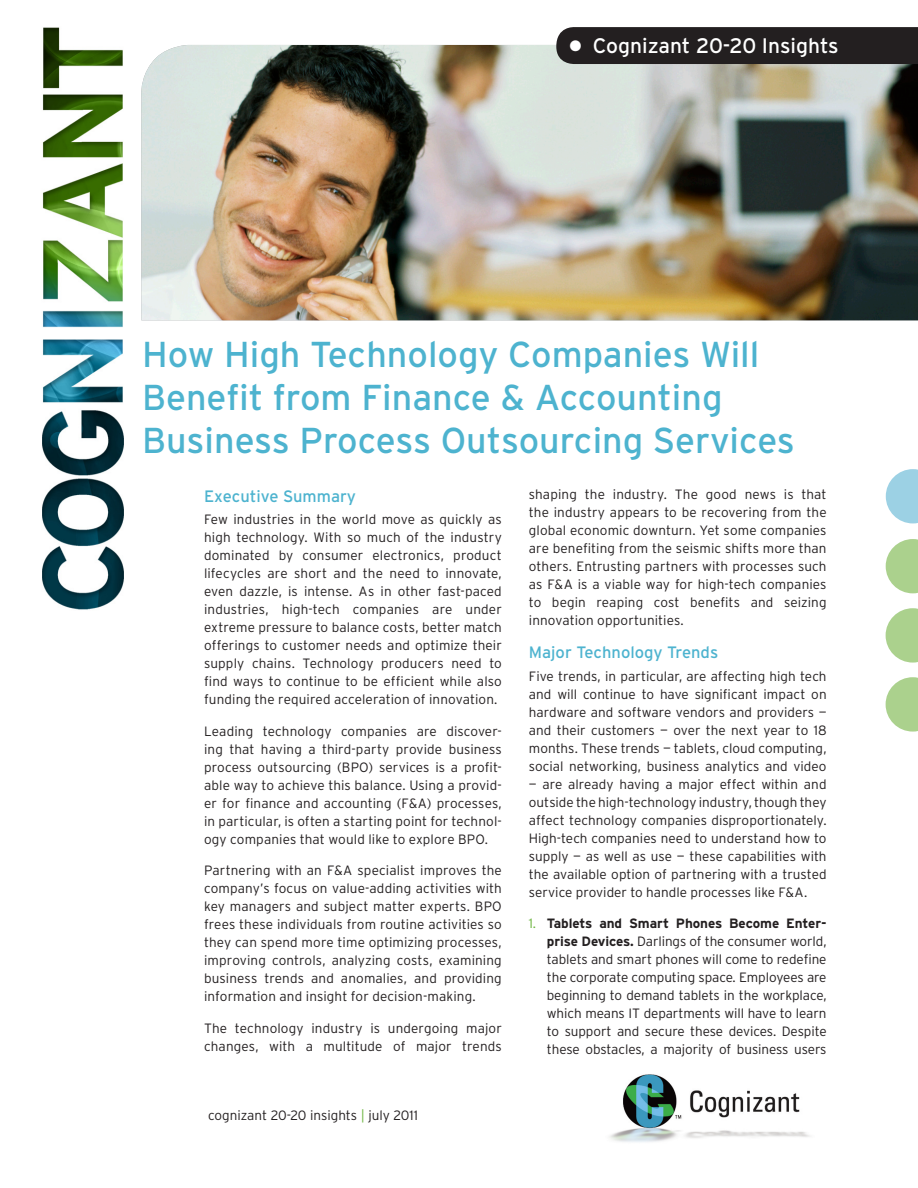
<style>
.page{position:relative;width:918px;height:1188px;background:#fff}
.page>*{position:absolute;margin:0;border:0;box-sizing:border-box;transform-origin:0 0}
.t1{font:36px/43.2px "Interstate";color:#4db3cf}
.t2{font:21px "Interstate";color:#fff}
.Body_Head{font:16.5px "Interstate";color:#4db3cf}
.Body{font:300 13.5px/18px "Interstate";letter-spacing:.005em;color:#231f20;text-align:justify}
.Bullet_number_bld_le{font:300 13.5px/18px "Interstate";letter-spacing:-.005em;color:#231f20;text-align:justify}
.s1{font-size:36px}
.s2{color:#6cb43f}
.s3{font-weight:700}
</style>
<div class="page">
<img style="left:141px;top:45px;width:777px;height:275px">
<img style="left:609px;top:1074px;width:201px;height:68px">
<div style="left:556px;top:27px;width:362px;height:38px;background:#231f20"></div>
<svg style="left:886px;top:469px;width:32px;height:54px"></svg>
<svg style="left:886px;top:539px;width:32px;height:54px"></svg>
<svg style="left:886px;top:608px;width:32px;height:55px"></svg>
<svg style="left:886px;top:677px;width:32px;height:55px"></svg>
<img style="left:42px;top:27px;width:82px;height:583px">
<p class="t2" style="left:568px;top:34px;width:273px"><span class="s1">•</span> Cognizant 20-20 Insights</p>
<p class="t1" style="left:142px;top:332px;width:654px">How High Technology Companies Will<br>Benefit from Finance &amp; Accounting<br>Business Process Outsourcing Services</p>
<p class="Body_Head" style="left:204px;top:487px;width:154px">Executive Summary</p>
<p class="Body" style="left:204px;top:510px;width:299px">Few industries in the world move as quickly as high technology. With so much of the industry dominated by consumer electronics, product lifecycles are short and the need to innovate, even dazzle, is intense. As in other fast-paced industries, high-tech companies are under extreme pressure to balance costs, better match offerings to customer needs and optimize their supply chains. Technology producers need to find ways to continue to be efficient while also funding the required acceleration of innovation.</p>
<p class="Body" style="left:204px;top:722px;width:299px">Leading technology companies are discover&shy;ing that having a third-party provide business process outsourcing (BPO) services is a profit&shy;able way to achieve this balance. Using a provid&shy;er for finance and accounting (F&amp;A) processes, in particular, is often a starting point for technol&shy;ogy companies that would like to explore BPO.</p>
<p class="Body" style="left:204px;top:861px;width:299px">Partnering with an F&amp;A specialist improves the company’s focus on value-adding activities with key managers and subject matter experts. BPO frees these individuals from routine activities so they can spend more time optimizing processes, improving controls, analyzing costs, examining business trends and anomalies, and providing information and insight for decision-making.</p>
<p class="Body" style="left:204px;top:1019px;width:299px">The technology industry is undergoing major changes, with a multitude of major trends</p>
<p class="Body" style="left:208px;top:1106px;width:211px">cognizant 20-20 insights <span class="s2">|</span> july 2011</p>
<p class="Body" style="left:529px;top:485px;width:299px">shaping the industry. The good news is that the industry appears to be recovering from the global economic downturn. Yet some companies are benefiting from the seismic shifts more than others. Entrusting partners with processes such as F&amp;A is a viable way for high-tech companies to begin reaping cost benefits and seizing innovation opportunities.</p>
<p class="Body_Head" style="left:529px;top:643px;width:191px">Major Technology Trends</p>
<p class="Body" style="left:529px;top:667px;width:299px">Five trends, in particular, are affecting high tech and will continue to have significant impact on hardware and software vendors and providers — and their customers — over the next year to 18 months. These trends — tablets, cloud computing, social networking, business analytics and video</p>
<p class="Body" style="left:529px;top:775px;width:299px">— are already having a major effect within and outside the high-technology industry, though they affect technology companies disproportionately.<br>High-tech companies need to understand how to supply — as well as use — these capabilities with the available option of partnering with a trusted service provider to handle processes like F&amp;A.</p>
<p class="Bullet_number_bld_le" style="left:547px;top:914px;width:281px;text-indent:-18px"><span class="s2">1.</span> <span class="s3">Tablets and Smart Phones Become Enter&shy;prise Devices.</span> Darlings of the consumer world, tablets and smart phones will come to redefine the corporate computing space. Employees are beginning to demand tablets in the workplace, which means IT departments will have to learn to support and secure these devices. Despite these obstacles, a majority of business users</p>
</div>
